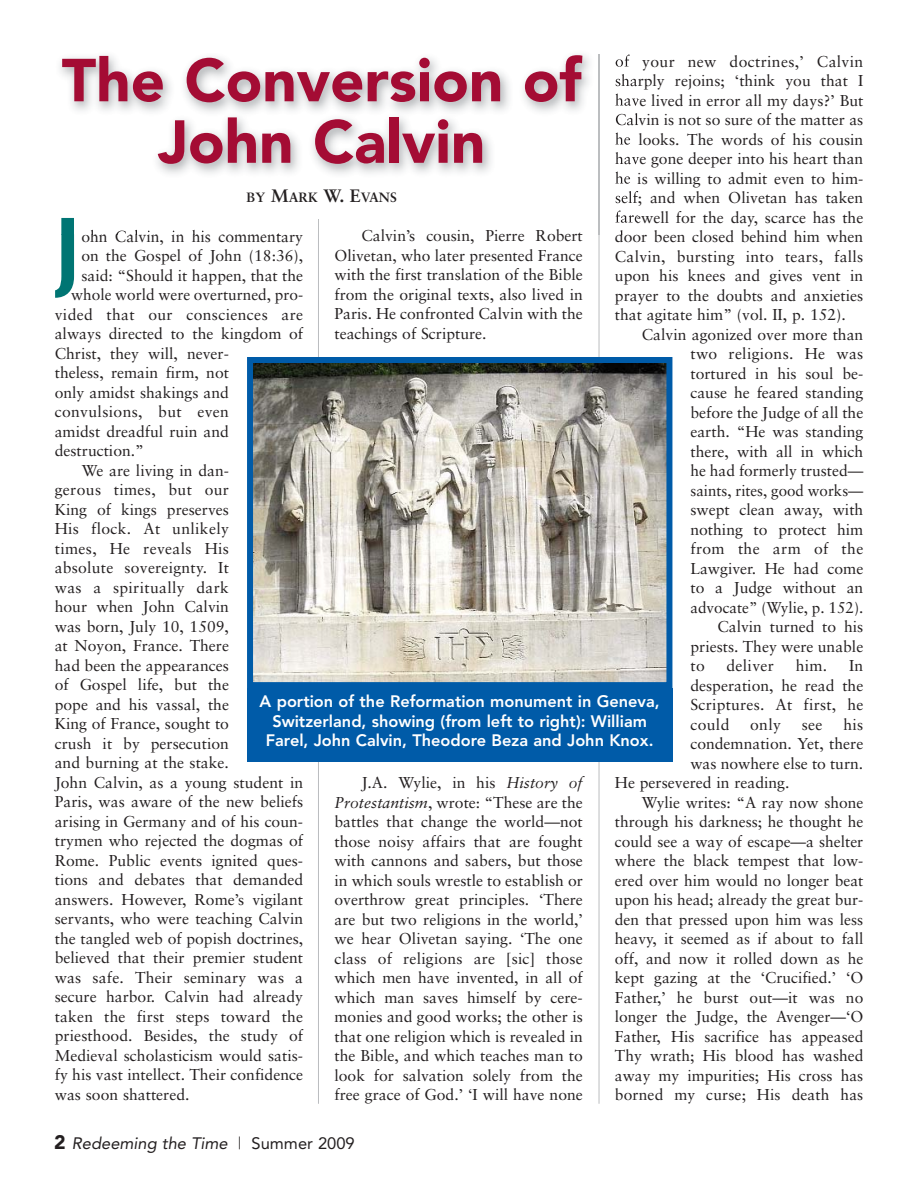
<style>
.page{position:relative;width:918px;height:1188px;background:#fff}
.page>*{position:absolute;margin:0;border:0;box-sizing:border-box;transform-origin:0 0}
.t1{font:600 89.7px "Stone Sans";color:#007573}
.t2{font:900 60px/61.5px "Avenir";color:#a40c34;text-align:center}
.t3{font:800 16.5px/19.8px "Avenir";color:#fff;text-align:center}
.t4{font:16.5px "Avenir";color:#231f20}
.t5{font:15.75px/19.5px "Sabon";color:#231f20;text-align:justify}
.t6{font:15.75px "Sabon";letter-spacing:.02em;color:#231f20}
.t7{font:15.75px "Sabon";color:#231f20;scale:.96 1}
.t8{font:700 13.5px "Sabon";color:#231f20}
.s1{font-size:18px}
.s2{font-style:italic}
.s3{font-weight:900;font-size:19.5px}
.s4{font-weight:300}
</style>
<div class="page">
<hr style="left:318px;top:219px;width:1px;height:885px;background:#bbbdc0">
<hr style="left:599px;top:54px;width:1px;height:1050px;background:#bbbdc0">
<img style="left:60px;top:54px;width:573px;height:180px">
<img style="left:60px;top:218px;width:14px;height:16px">
<img style="left:90px;top:230px;width:69px;height:4px">
<svg style="left:318px;top:219px;width:1px;height:15px"></svg>
<img style="left:599px;top:54px;width:1px;height:180px">
<img style="left:616px;top:55px;width:17px;height:15px">
<img style="left:616px;top:74px;width:21px;height:16px">
<img style="left:615px;top:94px;width:23px;height:12px">
<img style="left:616px;top:113px;width:22px;height:12px">
<img style="left:615px;top:133px;width:18px;height:12px">
<img style="left:615px;top:152px;width:23px;height:16px">
<img style="left:615px;top:172px;width:23px;height:12px">
<img style="left:616px;top:191px;width:22px;height:15px">
<img style="left:615px;top:211px;width:23px;height:12px">
<img style="left:616px;top:230px;width:17px;height:4px">
<img style="left:254px;top:364px;width:411px;height:317px">
<div style="left:247px;top:357px;width:425px;height:331px;border:6px solid #005ba8"></div>
<div style="left:247px;top:688px;width:425px;height:74px;background:#005ba8"></div>
<p class="t5" style="left:615px;top:53px;width:250px">of your new doctrines,’ Calvin sharply rejoins; ‘think you that I have lived in error all my days?’ But Calvin is not so sure of the matter as he looks. The words of his cousin have gone deeper into his heart than he is willing to admit even to him&shy;self; and when Olivetan has taken farewell for the day, scarce has the door been closed behind him when Calvin, bursting into tears, falls upon his knees and gives vent in prayer to the doubts and anxieties that agitate him” (vol. II, p. 152).</p>
<p class="t5" style="left:642px;top:326px;width:223px">Calvin agonized over more than</p>
<p class="t6" style="left:690px;top:347px;width:174px">two religions. He was</p>
<p class="t5" style="left:690px;top:365px;width:174px">tortured in his soul be -</p>
<p class="t5" style="left:690px;top:384px;width:174px">cause he feared standing</p>
<p class="t5" style="left:690px;top:404px;width:174px">before the Judge of all the</p>
<p class="t5" style="left:690px;top:423px;width:174px">earth. “He was standing</p>
<p class="t5" style="left:690px;top:443px;width:174px">there, with all in which</p>
<p class="t5" style="left:690px;top:462px;width:174px">he had formerly trusted—</p>
<p class="t7" style="left:690px;top:484px;width:182px">saints, rites, good works—</p>
<p class="t5" style="left:690px;top:501px;width:174px">swept clean away, with</p>
<p class="t5" style="left:690px;top:521px;width:174px">nothing to protect him</p>
<p class="t6" style="left:690px;top:542px;width:174px">from the arm of the</p>
<p class="t5" style="left:690px;top:560px;width:174px">Lawgiver. He had come</p>
<p class="t5" style="left:690px;top:579px;width:174px">to a Judge without an</p>
<p class="t5" style="left:690px;top:599px;width:174px">advocate” (Wylie, p. 152).</p>
<p class="t5" style="left:717px;top:618px;width:147px">Calvin turned to his</p>
<p class="t5" style="left:690px;top:638px;width:174px">priests. They were unable</p>
<p class="t5" style="left:690px;top:657px;width:16px">to</p>
<p class="t6" style="left:726px;top:659px;width:49px">deliver</p>
<p class="t5" style="left:796px;top:657px;width:33px">him.</p>
<h2 class="t2" style="left:62px;top:55px;width:521px">The Conversion of<br>John Calvin</h2>
<p class="t8" style="left:246px;top:192px;width:152px">BY <span class="s1">M</span>ARK <span class="s1">W. E</span>VANS</p>
<h1 class="t1" style="left:54px;top:215px;width:29px">J</h1>
<p class="t5" style="left:81px;top:228px;width:223px">ohn Calvin, in his commentary</p>
<p class="t5" style="left:334px;top:227px;width:250px;text-indent:27px">Calvin’s cousin, Pierre Robert Olivetan, who later presented France with the first translation of the Bible from the original texts, also lived in Paris. He confronted Calvin with the teachings of Scripture.</p>
<p class="t5" style="left:81px;top:247px;width:223px">on the Gospel of John (18:36),</p>
<p class="t5" style="left:81px;top:267px;width:223px">said: “Should it happen, that the</p>
<p class="t5" style="left:71px;top:286px;width:233px">whole world were overturned, pro-</p>
<p class="t6" style="left:55px;top:308px;width:250px">vided that our consciences are</p>
<p class="t5" style="left:55px;top:325px;width:250px">always directed to the kingdom of</p>
<p class="t5" style="left:55px;top:345px;width:176px">Christ, they will, never-</p>
<p class="t5" style="left:55px;top:364px;width:176px">theless, remain firm, not</p>
<p class="t5" style="left:55px;top:384px;width:176px">only amidst shakings and</p>
<p class="t6" style="left:55px;top:405px;width:176px">convulsions, but even</p>
<p class="t5" style="left:55px;top:423px;width:176px">amidst dreadful ruin and</p>
<p class="t5" style="left:55px;top:442px;width:91px">destruction.”</p>
<p class="t5" style="left:82px;top:462px;width:149px">We are living in dan-</p>
<p class="t6" style="left:55px;top:483px;width:176px">gerous times, but our</p>
<p class="t5" style="left:55px;top:501px;width:176px">King of kings preserves</p>
<p class="t6" style="left:55px;top:522px;width:176px">His flock. At unlikely</p>
<p class="t6" style="left:55px;top:542px;width:176px">times, He reveals His</p>
<p class="t5" style="left:55px;top:559px;width:176px">absolute sovereignty. It</p>
<p class="t6" style="left:55px;top:581px;width:176px">was a spiritually dark</p>
<p class="t5" style="left:55px;top:598px;width:176px">hour when John Calvin</p>
<p class="t5" style="left:55px;top:618px;width:176px">was born, July 10, 1509,</p>
<p class="t5" style="left:55px;top:637px;width:176px">at Noyon, France. There</p>
<p class="t5" style="left:55px;top:657px;width:176px">had been the appearances</p>
<p class="t5" style="left:55px;top:676px;width:176px">of Gospel life, but the</p>
<p class="t5" style="left:55px;top:696px;width:176px">pope and his vassal, the</p>
<p class="t5" style="left:55px;top:715px;width:176px">King of France, sought to</p>
<p class="t5" style="left:55px;top:735px;width:176px">crush it by persecution</p>
<p class="t5" style="left:55px;top:754px;width:176px">and burning at the stake.</p>
<p class="t5" style="left:55px;top:774px;width:250px">John Calvin, as a young student in</p>
<p class="t5" style="left:55px;top:793px;width:250px">Paris, was aware of the new beliefs</p>
<p class="t5" style="left:55px;top:813px;width:250px">arising in Germany and of his coun-</p>
<p class="t5" style="left:55px;top:832px;width:250px">trymen who rejected the dogmas of</p>
<p class="t5" style="left:55px;top:852px;width:250px">Rome. Public events ignited ques-</p>
<p class="t5" style="left:55px;top:871px;width:250px">tions and debates that demanded</p>
<p class="t5" style="left:55px;top:891px;width:250px">answers. However, Rome’s vigilant</p>
<p class="t5" style="left:55px;top:910px;width:250px">servants, who were teaching Calvin</p>
<p class="t5" style="left:55px;top:930px;width:250px">the tangled web of popish doctrines,</p>
<p class="t5" style="left:55px;top:949px;width:250px">believed that their premier student</p>
<p class="t5" style="left:55px;top:969px;width:250px">was safe. Their seminary was a</p>
<p class="t5" style="left:55px;top:988px;width:250px">secure harbor. Calvin had already</p>
<p class="t5" style="left:55px;top:1008px;width:250px">taken the first steps toward the</p>
<p class="t5" style="left:55px;top:1027px;width:250px">priesthood. Besides, the study of</p>
<p class="t5" style="left:55px;top:1047px;width:250px">Medieval scholasticism would satis-</p>
<p class="t5" style="left:55px;top:1066px;width:250px">fy his vast intellect. Their confidence</p>
<p class="t5" style="left:55px;top:1086px;width:136px">was soon shattered.</p>
<p class="t5" style="left:690px;top:657px;width:174px;text-indent:159px">In desperation, he read the Scrip tures. At first, he could</p>
<p class="t3" style="left:260px;top:693px;width:402px">A portion of the Reformation monument in Geneva,<br>Switzerland, showing (from left to right): William<br>Farel, John Calvin, Theodore Beza and John Knox.</p>
<p class="t5" style="left:750px;top:716px;width:32px">only</p>
<p class="t5" style="left:802px;top:716px;width:22px">see</p>
<p class="t5" style="left:843px;top:716px;width:21px">his</p>
<p class="t5" style="left:690px;top:735px;width:174px">condemnation. Yet, there</p>
<p class="t5" style="left:690px;top:755px;width:174px">was no where else to turn.</p>
<p class="t5" style="left:615px;top:774px;width:176px">He persevered in reading.</p>
<p class="t5" style="left:642px;top:794px;width:223px">Wylie writes: “A ray now shone</p>
<p class="t5" style="left:615px;top:813px;width:250px">through his darkness; he thought he</p>
<p class="t5" style="left:615px;top:833px;width:250px">could see a way of escape—a shelter</p>
<p class="t5" style="left:615px;top:852px;width:250px">where the black tempest that low-</p>
<p class="t5" style="left:615px;top:872px;width:250px">ered over him would no longer beat</p>
<p class="t5" style="left:615px;top:891px;width:250px">upon his head; already the great bur-</p>
<p class="t5" style="left:615px;top:911px;width:250px">den that pressed upon him was less</p>
<p class="t5" style="left:615px;top:930px;width:250px">heavy, it seemed as if about to fall</p>
<p class="t5" style="left:615px;top:950px;width:250px">off, and now it rolled down as he</p>
<p class="t5" style="left:615px;top:969px;width:250px">kept gazing at the ‘Crucified.’ ‘O</p>
<p class="t5" style="left:615px;top:989px;width:250px">Father,’ he burst out—it was no</p>
<p class="t5" style="left:615px;top:1008px;width:250px">longer the Judge, the Avenger—‘O</p>
<p class="t5" style="left:615px;top:1028px;width:250px">Father, His sacrifice has appeased</p>
<p class="t5" style="left:615px;top:1047px;width:250px">Thy wrath; His blood has washed</p>
<p class="t5" style="left:615px;top:1067px;width:250px">away my impurities; His cross has</p>
<p class="t5" style="left:615px;top:1086px;width:250px">borned my curse; His death has</p>
<p class="t5" style="left:334px;top:774px;width:250px;text-indent:27px">J.A. Wylie, in his <span class="s2">History of Protestantism</span>, wrote: “These are the battles that change the world—not those noisy affairs that are fought with cannons and sabers, but those in which souls wrestle to establish or overthrow great principles. ‘There are but two religions in the world,’ we hear Olivetan saying. ‘The one class of religions are [sic] those which men have invented, in all of which man saves himself by cere&shy;monies and good works; the other is that one religion which is revealed in the Bible, and which teaches man to look for salvation solely from the free grace of God.’ ‘I will have none</p>
<p class="t4" style="left:54px;top:1136px;width:302px"><span class="s3">2</span> Redeeming the Time <span class="s4">|</span> Summer 2009</p>
</div>
